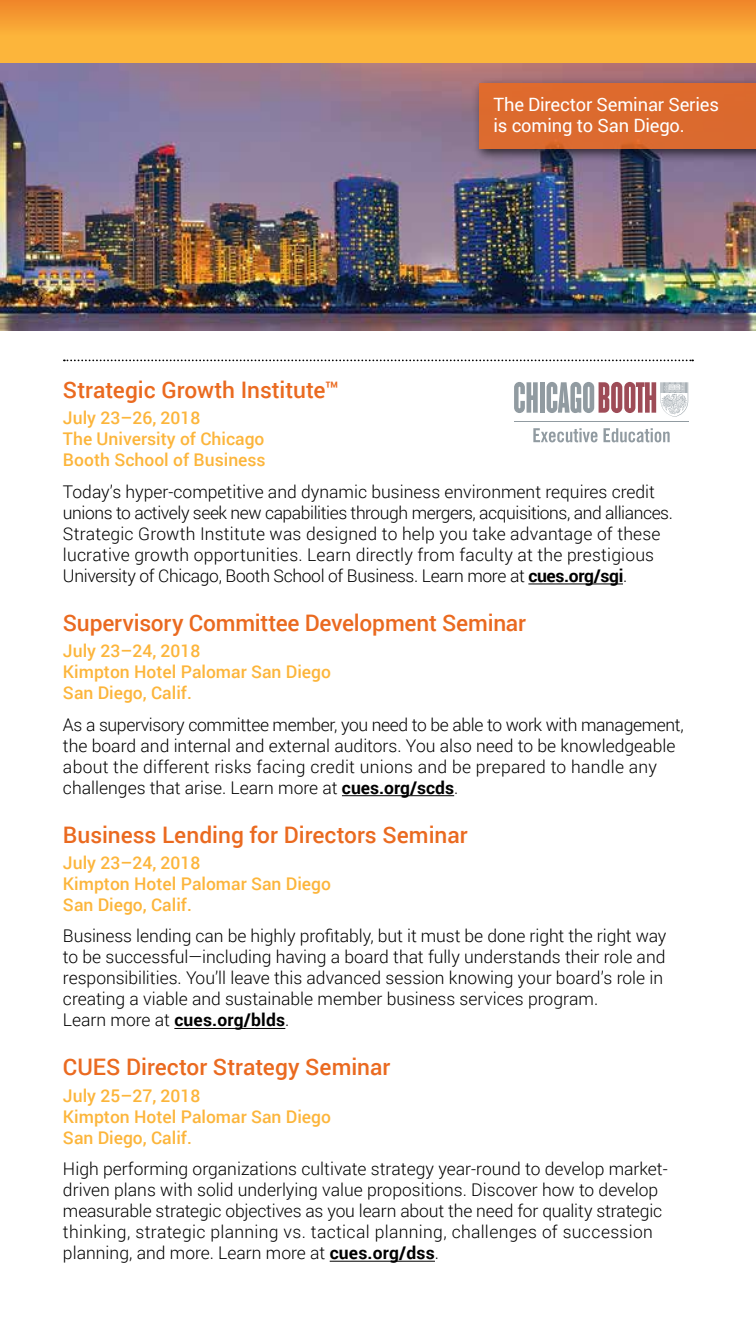
<style>
.page{position:relative;width:756px;height:1323px;background:#fff}
.page>*{position:absolute;margin:0;border:0;box-sizing:border-box;transform-origin:0 0}
.t1{font:500 22.75px "Roboto";letter-spacing:-.005em;color:#ea6a20}
.t2{font:18.38px/21px "Roboto";letter-spacing:-.01em;color:#fff}
.t3{font:300 17.5px/21px "Roboto";color:#000}
.t4{font:500 17.5px/21px "Roboto";color:#fcb53b}
.s1{font-weight:700}
</style>
<div class="page">
<img style="left:0;top:63px;width:756px;height:268px">
<svg style="left:64px;top:360px;width:629px;height:1px"></svg>
<hr style="left:528px;top:584px;width:95px;height:1px;background:#000">
<hr style="left:342px;top:795px;width:112px;height:1px;background:#000">
<hr style="left:174px;top:1028px;width:111px;height:1px;background:#000">
<hr style="left:330px;top:1261px;width:105px;height:1px;background:#000">
<svg style="left:514px;top:382px;width:24px;height:31px"></svg>
<div style="left:540px;top:382px;width:5px;height:31px;background:#919ba1"></div>
<svg style="left:547px;top:382px;width:141px;height:35px"></svg>
<hr style="left:514px;top:422px;width:174px;height:1px;background:#79858d">
<svg style="left:533px;top:428px;width:64px;height:14px"></svg>
<svg style="left:604px;top:428px;width:66px;height:14px"></svg>
<div style="left:0;top:0;width:756px;height:63px;background:#fcb53b"></div>
<div style="left:0;top:0;width:756px;height:61px;background:linear-gradient(to bottom,#f18c2c,#ffc140)"></div>
<div style="left:473px;top:78px;width:283px;height:84px;background:#000;opacity:.75"></div>
<div style="left:479px;top:84px;width:277px;height:65px;background:#dc6a2e"></div>
<p class="t2" style="left:494px;top:94px;width:227px">The Director Seminar Series is coming to San Diego.</p>
<h1 class="t1" style="left:63px;top:374px;width:278px">Strategic Growth Institute™</h1>
<p class="t4" style="left:63px;top:407px;width:204px">July 23–26, 2018<br>The University of Chicago<br>Booth School of Business</p>
<p class="t3" style="left:63px;top:480px;width:611px">Today’s hyper-competitive and dynamic business environment requires credit unions to actively seek new capabilities through mergers, acquisitions, and alliances.<br>Strategic Growth Institute was designed to help you take advantage of these lucrative growth opportunities. Learn directly from faculty at the prestigious University of Chicago, Booth School of Business. Learn more at <span class="s1">cues.org/sgi</span>.</p>
<h1 class="t1" style="left:63px;top:607px;width:465px">Supervisory Committee Development Seminar</h1>
<p class="t4" style="left:63px;top:640px;width:270px">July 23–24, 2018<br>Kimpton Hotel Palomar San Diego<br>San Diego, Calif.</p>
<p class="t3" style="left:63px;top:713px;width:622px">As a supervisory committee member, you need to be able to work with management, the board and internal and external auditors. You also need to be knowledgeable about the different risks facing credit unions and be prepared to handle any challenges that arise. Learn more at <span class="s1">cues.org/scds</span>.</p>
<h1 class="t1" style="left:63px;top:818px;width:406px">Business Lending for Directors Seminar</h1>
<p class="t4" style="left:63px;top:851px;width:270px">July 23–24, 2018<br>Kimpton Hotel Palomar San Diego<br>San Diego, Calif.</p>
<p class="t3" style="left:63px;top:925px;width:605px">Business lending can be highly profitably, but it must be done right the right way to be successful—including having a board that fully understands their role and responsibilities. You’ll leave this advanced session knowing your board’s role in creating a viable and sustainable member business services program.<br>Learn more at <span class="s1">cues.org/blds</span>.</p>
<h1 class="t1" style="left:63px;top:1051px;width:329px">CUES Director Strategy Seminar</h1>
<p class="t4" style="left:63px;top:1084px;width:270px">July 25–27, 2018<br>Kimpton Hotel Palomar San Diego<br>San Diego, Calif.</p>
<p class="t3" style="left:63px;top:1158px;width:606px">High performing organizations cultivate strategy year-round to develop market&shy;driven plans with solid underlying value propositions. Discover how to develop measurable strategic objectives as you learn about the need for quality strategic thinking, strategic planning vs. tactical planning, challenges of succession planning, and more. Learn more at <span class="s1">cues.org/dss</span>.</p>
</div>
